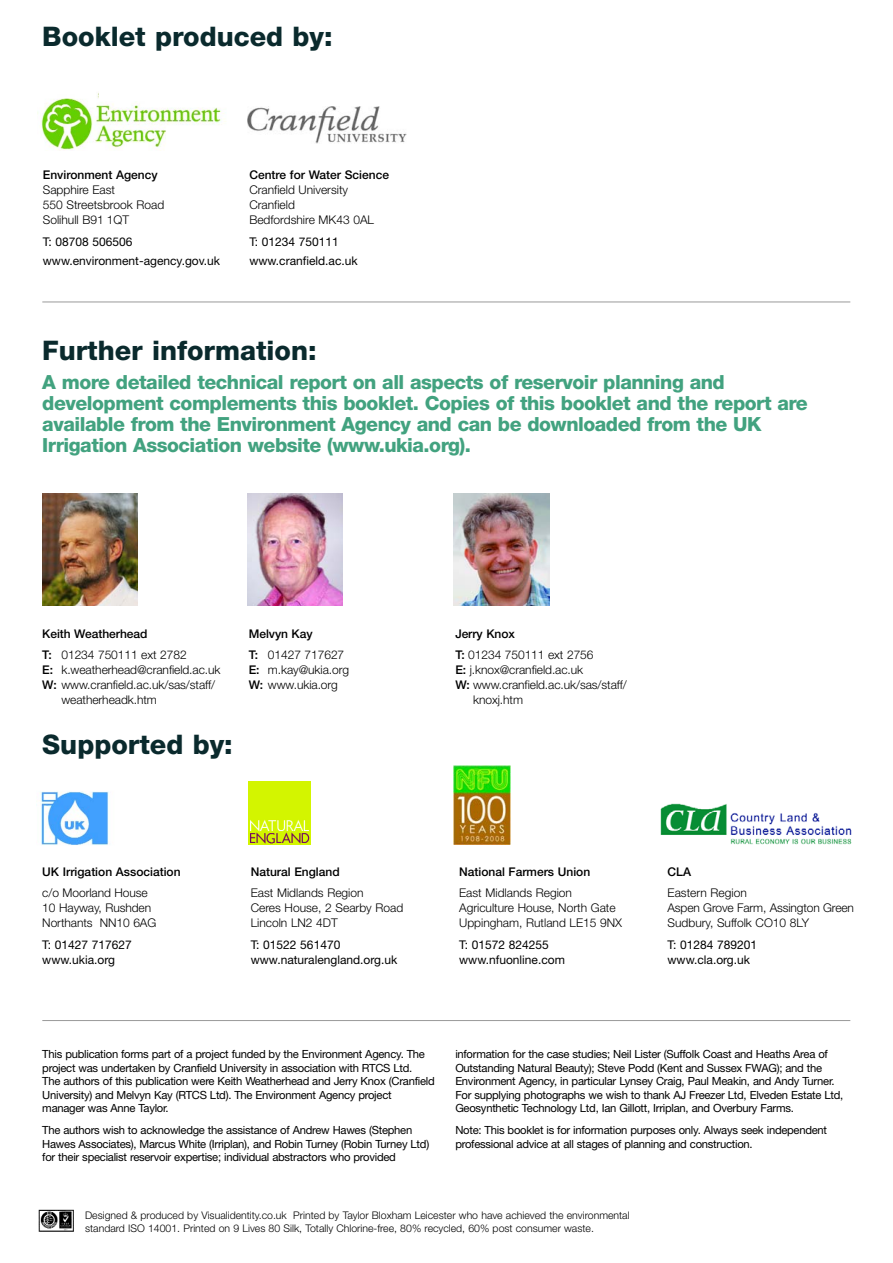
<style>
.page{position:relative;width:893px;height:1263px;background:#fff}
.page>*{position:absolute;margin:0;border:0;box-sizing:border-box;transform-origin:0 0}
.t1{font:800 27px "Helvetica Neue";color:#0a2a2d}
.t2{font:800 19.5px/21px "Helvetica Neue";letter-spacing:-.025em;color:#42a27f}
.t3{font:300 12px/15px "Helvetica Neue";color:#000}
.t4{font:12px/15.1px "Helvetica Neue";color:#000}
.t5{font:500 12px/21.5px "Helvetica Neue";color:#000}
.t6{font:11.25px/13.5px "Helvetica Neue";letter-spacing:-.02em;color:#000}
.t7{font:300 10.5px/13.2px "Helvetica Neue";color:#000}
.s1{font-weight:300}
.s2{font-weight:500}
</style>
<div class="page">
<img style="left:38px;top:1209px;width:36px;height:23px">
<img style="left:42px;top:493px;width:96px;height:113px">
<img style="left:247px;top:493px;width:96px;height:113px">
<img style="left:454px;top:493px;width:95px;height:113px">
<img style="left:41px;top:792px;width:68px;height:52px">
<div style="left:33px;top:790px;width:82px;height:56px;border:1px solid #fff"></div>
<img style="left:248px;top:782px;width:63px;height:62px">
<img style="left:453px;top:766px;width:57px;height:79px">
<img style="left:660px;top:803px;width:192px;height:42px">
<img style="left:37px;top:92px;width:189px;height:59px">
<div style="left:99px;top:84px;width:53px;height:16px;background:#fff"></div>
<img style="left:247px;top:106px;width:159px;height:38px">
<hr style="left:42px;top:1020px;width:808px;height:1px;background:#999">
<hr style="left:42px;top:302px;width:808px;height:1px;background:#999">
<h1 class="t1" style="left:42px;top:26px;width:292px">Booklet produced by:</h1>
<p class="t5" style="left:43px;top:166px;width:116px">Environment Agency</p>
<p class="t3" style="left:43px;top:184px;width:123px">Sapphire East<br>550 Streetsbrook Road<br>Solihull B91 1QT</p>
<p class="t4" style="left:43px;top:233px;width:179px;line-height:19.2px">T: 08708 506506 www.environment-agency.gov.uk</p>
<p class="t5" style="left:249px;top:166px;width:141px">Centre for Water Science</p>
<p class="t3" style="left:249px;top:184px;width:126px">Cranfield University<br>Cranfield<br>Bedfordshire MK43 0AL</p>
<p class="t4" style="left:249px;top:233px;width:110px;line-height:19.2px">T: 01234 750111 www.cranfield.ac.uk</p>
<h1 class="t1" style="left:42px;top:340px;width:276px">Further information:</h1>
<p class="t2" style="left:42px;top:373px;width:767px">A more detailed technical report on all aspects of reservoir planning and development complements this booklet. Copies of this booklet and the report are available from the Environment Agency and can be downloaded from the UK Irrigation Association website (www.ukia.org).</p>
<p class="t5" style="left:42px;top:624px;width:146px">Keith Weatherhead<br>T: <span class="s1">01234 750111 ext 2782</span></p>
<p class="t3" style="left:42px;top:664px;width:180px"><span class="s2">E:</span> k.weatherhead@cranfield.ac.uk</p>
<p class="t3" style="left:42px;top:679px;width:174px"><span class="s2">W:</span> www.cranfield.ac.uk/sas/staff/</p>
<p class="t3" style="left:61px;top:694px;width:97px">weatherheadk.htm</p>
<h1 class="t1" style="left:42px;top:735px;width:192px">Supported by:</h1>
<p class="t5" style="left:249px;top:624px;width:97px">Melvyn Kay<br>T: <span class="s1">01427 717627</span></p>
<p class="t3" style="left:249px;top:664px;width:102px"><span class="s2">E:</span> m.kay@ukia.org<br><span class="s2">W:</span> www.ukia.org</p>
<p class="t3" style="left:455px;top:624px;width:140px;line-height:21.5px"><span class="s2">Jerry Knox<br>T:</span> 01234 750111 ext 2756</p>
<p class="t3" style="left:455px;top:664px;width:129px"><span class="s2">E:</span> j.knox@cranfield.ac.uk</p>
<p class="t3" style="left:455px;top:679px;width:173px"><span class="s2">W:</span> www.cranfield.ac.uk/sas/staff/</p>
<p class="t3" style="left:473px;top:694px;width:51px">knoxj.htm</p>
<p class="t5" style="left:42px;top:862px;width:140px">UK Irrigation Association</p>
<p class="t3" style="left:42px;top:887px;width:116px">c/o Moorland House<br>10 Hayway, Rushden<br>Northants NN10 6AG</p>
<p class="t4" style="left:42px;top:938px;width:91px">T: 01427 717627 www.ukia.org</p>
<p class="t5" style="left:251px;top:862px;width:91px">Natural England</p>
<p class="t3" style="left:251px;top:887px;width:154px">East Midlands Region<br>Ceres House, 2 Searby Road<br>Lincoln LN2 4DT</p>
<p class="t4" style="left:251px;top:938px;width:148px">T: 01522 561470 www.naturalengland.org.uk</p>
<p class="t5" style="left:459px;top:862px;width:133px">National Farmers Union</p>
<p class="t3" style="left:459px;top:887px;width:165px">East Midlands Region<br>Agriculture House, North Gate<br>Uppingham, Rutland LE15 9NX</p>
<p class="t4" style="left:459px;top:938px;width:107px">T: 01572 824255 www.nfuonline.com</p>
<p class="t5" style="left:667px;top:862px;width:25px">CLA</p>
<p class="t3" style="left:667px;top:887px;width:188px">Eastern Region<br>Aspen Grove Farm, Assington Green<br>Sudbury, Suffolk CO10 8LY</p>
<p class="t4" style="left:667px;top:938px;width:91px">T: 01284 789201 www.cla.org.uk</p>
<p class="t6" style="left:42px;top:1049px;width:394px">This publication forms part of a project funded by the Environment Agency. The project was undertaken by Cranfield University in association with RTCS Ltd.<br>The authors of this publication were Keith Weatherhead and Jerry Knox (Cranfield University) and Melvyn Kay (RTCS Ltd). The Environment Agency project manager was Anne Taylor.</p>
<p class="t6" style="left:42px;top:1125px;width:388px">The authors wish to acknowledge the assistance of Andrew Hawes (Stephen<br>Hawes Associates), Marcus White (Irriplan), and Robin Turney (Robin Turney Ltd) for their specialist reservoir expertise; individual abstractors who provided</p>
<p class="t6" style="left:455px;top:1049px;width:389px">information for the case studies; Neil Lister (Suffolk Coast and Heaths Area of Outstanding Natural Beauty); Steve Podd (Kent and Sussex FWAG); and the Environment Agency, in particular Lynsey Craig, Paul Meakin, and Andy Turner.<br>For supplying photographs we wish to thank AJ Freezer Ltd, Elveden Estate Ltd, Geosynthetic Technology Ltd, Ian Gillott, Irriplan, and Overbury Farms.</p>
<p class="t6" style="left:455px;top:1125px;width:373px">Note: This booklet is for information purposes only. Always seek independent professional advice at all stages of planning and construction.</p>
<p class="t7" style="left:85px;top:1209px;width:546px">Designed &amp; produced by Visualidentity.co.uk Printed by Taylor Bloxham Leicester who have achieved the environmental standard ISO 14001. Printed on 9 Lives 80 Silk, Totally Chlorine-free, 80% recycled, 60% post consumer waste.</p>
</div>
